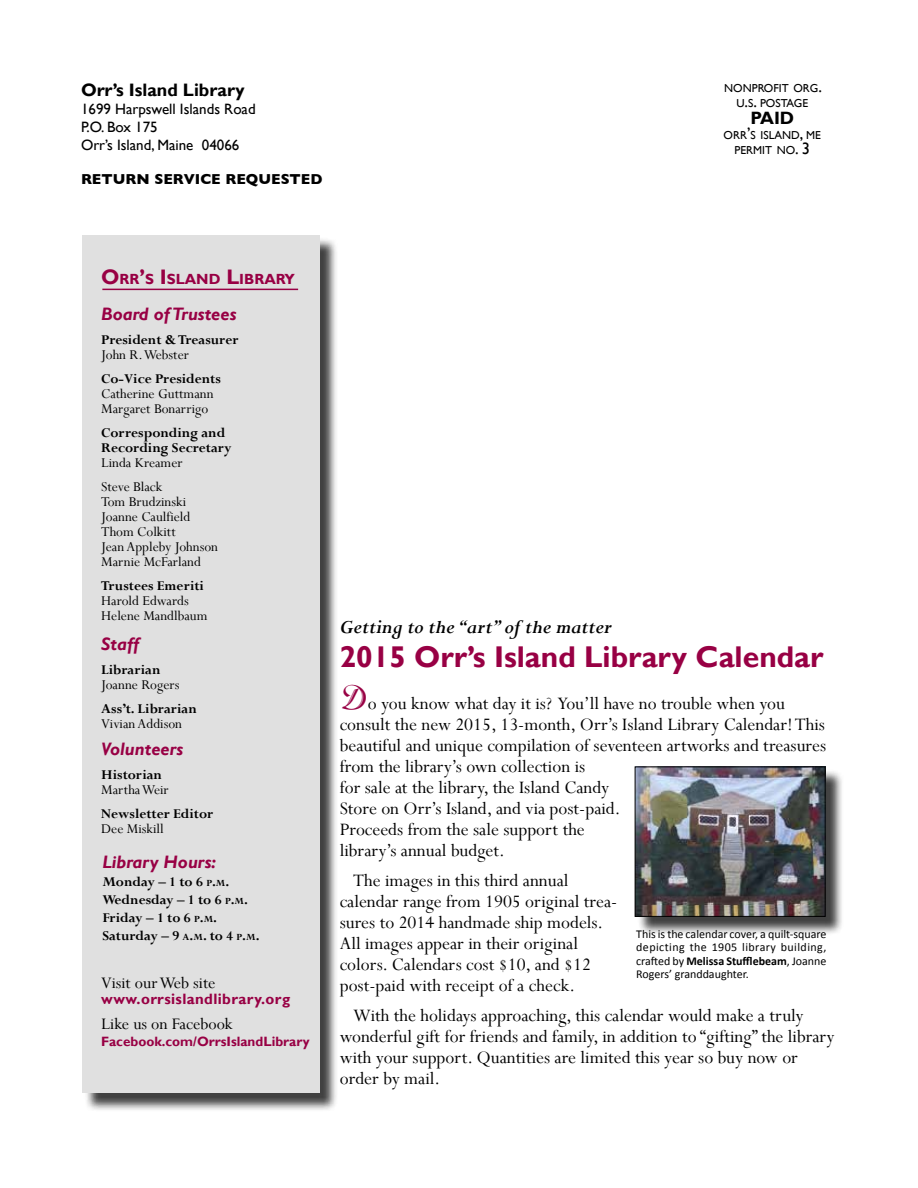
<style>
.page{position:relative;width:918px;height:1188px;background:#fff}
.page>*{position:absolute;margin:0;border:0;box-sizing:border-box;transform-origin:0 0}
.t1{font:700 30px "Gill Sans";color:#980044}
.t2{font:italic 700 21px "Perpetua";color:#000}
.t3{font:19.5px/21px "Perpetua";color:#000}
.t4{font:italic 700 18px "Gill Sans";color:#980044}
.t5{font:18px "Perpetua";color:#000}
.t6{font:700 18px "Gill Sans";color:#000}
.t7{font:700 17.85px "Gill Sans";color:#000}
.t8{font:15px/15px "Perpetua";color:#000}
.t9{font:700 15px/18px "Perpetua";color:#000}
.t10{font:15px/18px "Gill Sans";color:#000}
.t11{font:700 15px "Gill Sans";letter-spacing:.025em;color:#980044}
.t12{font:700 14.7px "Gill Sans";color:#000}
.t13{font:700 14.7px "Gill Sans";color:#980044}
.t14{font:700 13.5px "Gill Sans";color:#980044}
.t15{font:12px/13.2px "Calibri";letter-spacing:.035em;color:#000;text-align:justify}
.t16{font:11.55px/15px "Gill Sans";color:#000;text-align:center}
.s1{font-size:16.5px}
.s2{font-size:21px}
.s3{font-size:10.5px}
.s4{font-style:inherit}
.s5{font-family:"Inscription Plain";font-size:36px;color:#980044}
.s6{font-weight:700}
</style>
<div class="page">
<div style="left:84px;top:238px;width:254px;height:874px;background:#000;opacity:.75"></div>
<div style="left:82px;top:235px;width:238px;height:858px;background:#e0e0e0"></div>
<hr style="left:102px;top:289px;width:196px;height:1px;background:#980044">
<div style="left:637px;top:769px;width:207px;height:166px;background:#000;opacity:.75"></div>
<img style="left:637px;top:769px;width:186px;height:145px">
<div style="left:635px;top:767px;width:190px;height:149px;border:1px solid #000"></div>
<p class="t6" style="left:81px;top:80px;width:165px">Orr’s Island Library</p>
<p class="t10" style="left:81px;top:101px;width:176px">1699 Harpswell Islands Road<br>P.O. Box 175<br>Orr’s Island, Maine 04066</p>
<p class="t12" style="left:81px;top:167px;width:243px">RETURN SERVICE REQUESTED</p>
<p class="t16" style="left:724px;top:81px;width:99px">NONPROFIT ORG<span class="s1">.<br></span>U<span class="s1">.</span>S<span class="s1">.</span> POSTAGE</p>
<p class="t7" style="left:750px;top:107px;width:45px">PAID</p>
<p class="t16" style="left:724px;top:128px;width:99px">ORR<span class="s1">’</span>S ISLAND<span class="s1">,</span> ME<br>PERMIT NO<span class="s1">. 3</span></p>
<p class="t13" style="left:101px;top:270px;width:195px"><span class="s2">O</span>RR<span class="s2">’</span>S <span class="s2">I</span> SLAND <span class="s2">L</span>IBRARY</p>
<p class="t4" style="left:101px;top:303px;width:137px">Board of Trustees</p>
<p class="t9" style="left:101px;top:330px;width:139px">President &amp; Treasurer</p>
<p class="t8" style="left:101px;top:347px;width:89px">John R. Webster</p>
<p class="t9" style="left:101px;top:369px;width:121px">Co-Vice Presidents</p>
<p class="t8" style="left:101px;top:386px;width:114px">Catherine Guttmann<br>Margaret Bonarrigo</p>
<p class="t9" style="left:101px;top:425px;width:132px;line-height:15px">Corresponding and<br>Recording Secretary</p>
<p class="t8" style="left:101px;top:450px;width:83px;line-height:24px">Linda Kreamer<br>Steve Black</p>
<p class="t8" style="left:101px;top:494px;width:118px">Tom Brudzinski<br>Joanne Caulfield<br>Thom Colkitt<br>Jean Appleby Johnson<br>Marnie McFarland</p>
<p class="t9" style="left:101px;top:576px;width:104px">Trustees Emeriti</p>
<p class="t8" style="left:101px;top:593px;width:108px">Harold Edwards<br>Helene Mandlbaum</p>
<p class="t4" style="left:101px;top:633px;width:39px">Staff</p>
<p class="t9" style="left:101px;top:660px;width:61px">Librarian</p>
<p class="t8" style="left:101px;top:677px;width:80px">Joanne Rogers</p>
<p class="t9" style="left:101px;top:699px;width:97px">Ass’t. Librarian</p>
<p class="t8" style="left:101px;top:716px;width:82px">Vivian Addison</p>
<p class="t4" style="left:101px;top:738px;width:84px">Volunteers</p>
<p class="t9" style="left:101px;top:765px;width:62px">Historian</p>
<p class="t8" style="left:101px;top:782px;width:69px">Martha Weir</p>
<p class="t9" style="left:101px;top:804px;width:114px">Newsletter Editor</p>
<p class="t8" style="left:101px;top:821px;width:64px">Dee Miskill</p>
<p class="t4" style="left:102px;top:851px;width:115px">Library Hours:</p>
<p class="t9" style="left:102px;top:872px;width:159px">Monday – 1 to 6 <span class="s3">p</span><span class="s4">.</span><span class="s3">m</span><span class="s4">.<br></span>Wednesday – 1 to 6 <span class="s3">p</span><span class="s4">.</span><span class="s3">m</span><span class="s4">.<br></span>Friday – 1 to 6 <span class="s3">p</span><span class="s4">.</span><span class="s3">m</span><span class="s4">.<br></span>Saturday – 9 <span class="s3">a</span><span class="s4">.</span><span class="s3">m</span><span class="s4">.</span> to 4 <span class="s3">p</span><span class="s4">.</span><span class="s3">m</span><span class="s4">.</span></p>
<p class="t5" style="left:101px;top:971px;width:116px">Visit our Web site</p>
<p class="t11" style="left:101px;top:990px;width:190px">www.orrsislandlibrary.org</p>
<p class="t5" style="left:101px;top:1013px;width:133px">Like us on Facebook</p>
<p class="t14" style="left:101px;top:1033px;width:210px">Facebook.com/OrrsIslandLibrary</p>
<p class="t2" style="left:340px;top:613px;width:274px">Getting to the “art” of the matter</p>
<h1 class="t1" style="left:340px;top:639px;width:485px">2015 Orr’s Island Library Calendar</h1>
<p class="t3" style="left:340px;top:692px;width:488px"><span class="s5">D</span>o you know what day it is? You’ll have no trouble when you consult the new 2015, 13-month, Orr’s Island Library Calendar! This beautiful and unique compilation of seventeen artworks and treasures from the library’s own collection is<br>for sale at the library, the Island Candy<br>Store on Orr’s Island, and via post-paid.<br>Proceeds from the sale support the<br>library’s annual budget.</p>
<p class="t3" style="left:340px;top:869px;width:279px;text-indent:13px">The images in this third annual calendar range from 1905 original trea&shy;sures to 2014 handmade ship models.<br>All images appear in their original colors. Calendars cost $10, and $12 post-paid with receipt of a check.</p>
<p class="t3" style="left:340px;top:1004px;width:496px;text-indent:13px">With the holidays approaching, this calendar would make a truly wonderful gift for friends and family, in addition to “gifting” the library with your support. Quantities are limited this year so buy now or order by mail.</p>
<p class="t15" style="left:636px;top:928px;width:192px">This is the calendar cover, a quilt-square depicting the 1905 library building, crafted by <span class="s6">Melissa Stufflebeam</span>, Joanne Rogers’ granddaughter.</p>
</div>
